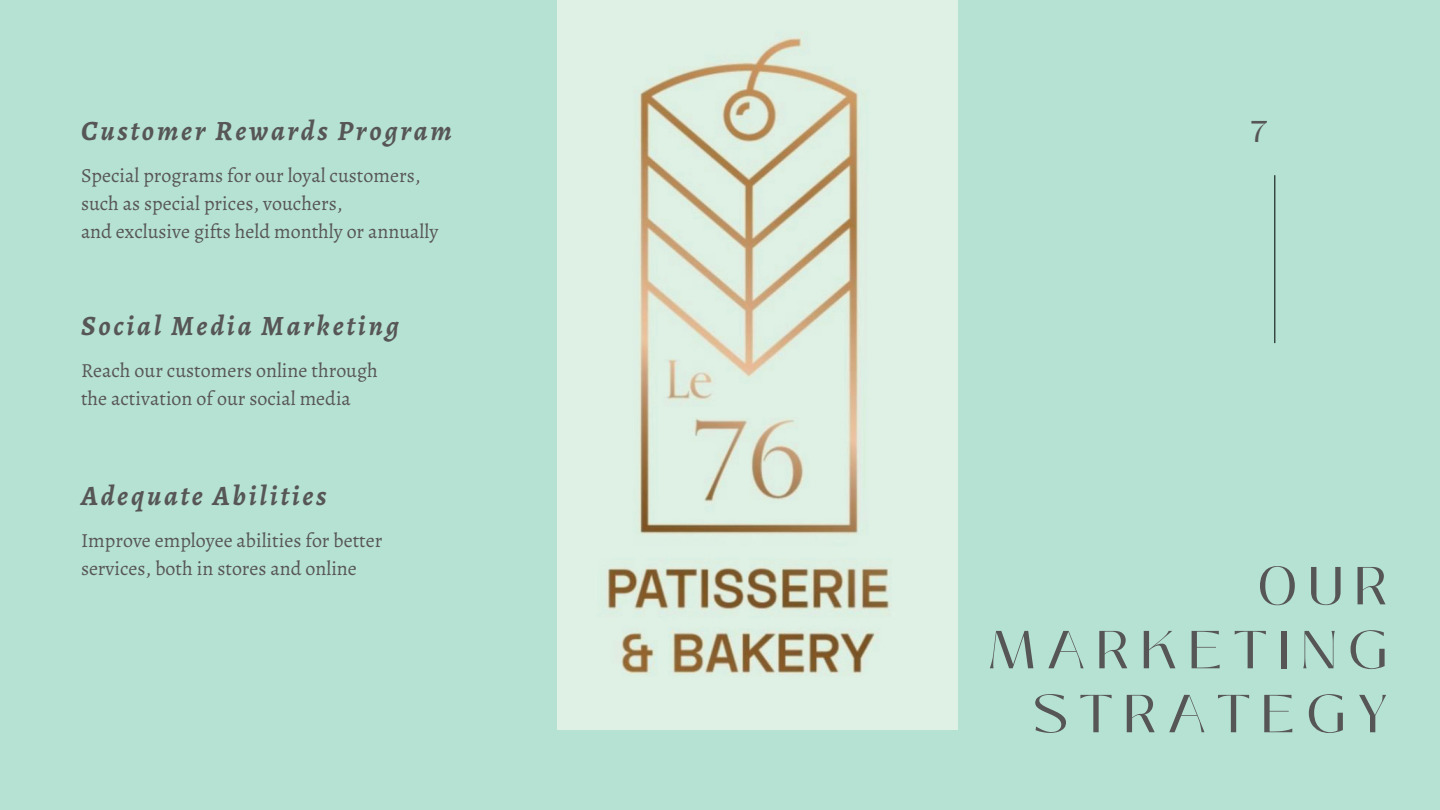
<style>
.page{position:relative;width:1440px;height:810px;background:#b6e2d3}
.page>*{position:absolute;margin:0;border:0;box-sizing:border-box;transform-origin:0 0}
.t1{font:53.3px/64px "Black Mango";letter-spacing:.2em;color:#575656;text-align:right}
.t2{font:30px "Black Mango";color:#575656}
.t3{font:italic 700 28px "Alegreya";letter-spacing:.1em;color:#575656}
.t4{font:20px "Alegreya";color:#575656}
</style>
<div class="page">
<hr style="left:1274px;top:176px;width:1px;height:167px;background:#000">
<img style="left:557px;top:0;width:400px;height:730px">
<p class="t3" style="left:81px;top:112px;width:372px">Customer Rewards Program</p>
<p class="t4" style="left:81px;top:162px;width:341px">Special programs for our loyal customers,</p>
<p class="t4" style="left:81px;top:190px;width:263px">such as special prices, vouchers,</p>
<p class="t4" style="left:81px;top:218px;width:359px">and exclusive gifts held monthly or annually</p>
<p class="t3" style="left:81px;top:307px;width:319px">Social Media Marketing</p>
<p class="t4" style="left:81px;top:357px;width:298px">Reach our customers online through</p>
<p class="t4" style="left:81px;top:385px;width:271px">the activation of our social media</p>
<p class="t3" style="left:81px;top:476px;width:247px">Adequate Abilities</p>
<p class="t4" style="left:81px;top:527px;width:303px">Improve employee abilities for better</p>
<p class="t4" style="left:81px;top:554px;width:277px">services, both in stores and online</p>
<p class="t2" style="left:1251px;top:109px;width:18px">7</p>
<p class="t1" style="left:988px;top:554px;width:401px">OUR<br>MARKETING<br>STRATEGY</p>
</div>
